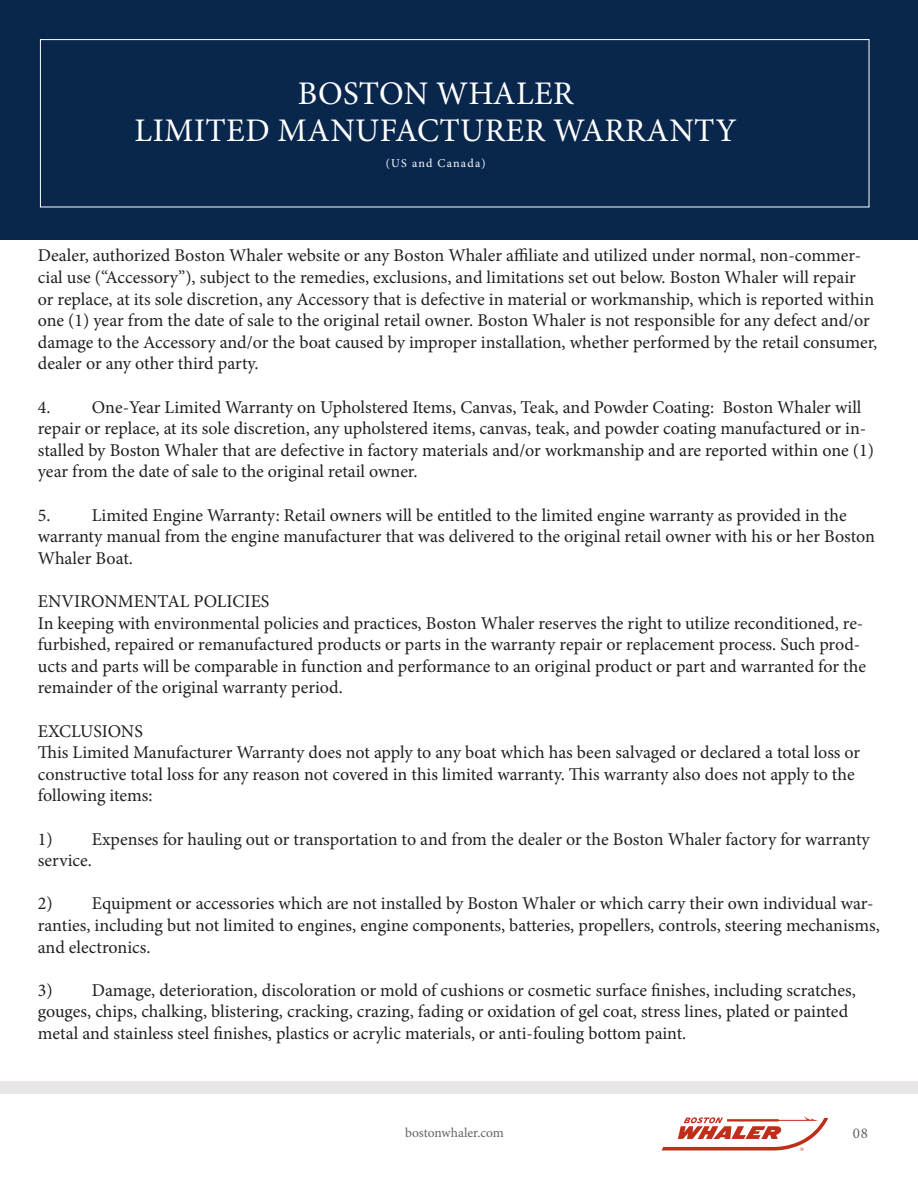
<style>
.page{position:relative;width:918px;height:1188px;background:#fff}
.page>*{position:absolute;margin:0;border:0;box-sizing:border-box;transform-origin:0 0}
.t1{font:33px/37.7px "Minion Pro";letter-spacing:.01em;color:#fff;text-align:center}
.t2{font:18px/21.6px "Minion Pro";color:#231f20}
.t3{font:15px "Minion Pro";color:#636366}
.t4{font:13.5px "Minion Pro";color:#636366}
.t5{font:12px "Minion Pro";letter-spacing:.1em;color:#fff}
</style>
<div class="page">
<div style="left:0;top:0;width:918px;height:240px;background:#09274c"></div>
<div style="left:40px;top:39px;width:829px;height:168px;border:1px solid #fff"></div>
<div style="left:0;top:1081px;width:918px;height:13px;background:#e8e6e6"></div>
<svg style="left:662px;top:1116px;width:166px;height:35px"></svg>
<h1 class="t1" style="left:135px;top:74px;width:604px">BOSTON WHALER<br>LIMITED MANUFACTURER WARRANTY</h1>
<p class="t5" style="left:386px;top:155px;width:101px">(US and Canada)</p>
<p class="t2" style="left:38px;top:245px;width:841px">Dealer, authorized Boston Whaler website or any Boston Whaler affiliate and utilized under normal, non-commer&shy;cial use (“Accessory”), subject to the remedies, exclusions, and limitations set out below. Boston Whaler will repair<br>or replace, at its sole discretion, any Accessory that is defective in material or workmanship, which is reported within one (1) year from the date of sale to the original retail owner. Boston Whaler is not responsible for any defect and/or damage to the Accessory and/or the boat caused by improper installation, whether performed by the retail consumer, dealer or any other third party.</p>
<p class="t2" style="left:38px;top:396px;width:838px">4. One-Year Limited Warranty on Upholstered Items, Canvas, Teak, and Powder Coating: Boston Whaler will repair or replace, at its sole discretion, any upholstered items, canvas, teak, and powder coating manufactured or in&shy;stalled by Boston Whaler that are defective in factory materials and/or workmanship and are reported within one (1) year from the date of sale to the original retail owner.</p>
<p class="t2" style="left:38px;top:504px;width:839px">5. Limited Engine Warranty: Retail owners will be entitled to the limited engine warranty as provided in the warranty manual from the engine manufacturer that was delivered to the original retail owner with his or her Boston<br>Whaler Boat.</p>
<p class="t2" style="left:38px;top:591px;width:233px">ENVIRONMENTAL POLICIES</p>
<p class="t2" style="left:38px;top:612px;width:830px">In keeping with environmental policies and practices, Boston Whaler reserves the right to utilize reconditioned, re&shy;furbished, repaired or remanufactured products or parts in the warranty repair or replacement process. Such prod&shy;ucts and parts will be comparable in function and performance to an original product or part and warranted for the remainder of the original warranty period.</p>
<p class="t2" style="left:38px;top:720px;width:107px">EXCLUSIONS</p>
<p class="t2" style="left:38px;top:742px;width:824px">This Limited Manufacturer Warranty does not apply to any boat which has been salvaged or declared a total loss or constructive total loss for any reason not covered in this limited warranty. This warranty also does not apply to the following items:</p>
<p class="t2" style="left:38px;top:828px;width:834px">1) Expenses for hauling out or transportation to and from the dealer or the Boston Whaler factory for warranty service.</p>
<p class="t2" style="left:38px;top:893px;width:843px">2) Equipment or accessories which are not installed by Boston Whaler or which carry their own individual war&shy;ranties, including but not limited to engines, engine components, batteries, propellers, controls, steering mechanisms, and electronics.</p>
<p class="t2" style="left:38px;top:979px;width:819px">3) Damage, deterioration, discoloration or mold of cushions or cosmetic surface finishes, including scratches, gouges, chips, chalking, blistering, cracking, crazing, fading or oxidation of gel coat, stress lines, plated or painted metal and stainless steel finishes, plastics or acrylic materials, or anti-fouling bottom paint.</p>
<p class="t4" style="left:405px;top:1124px;width:100px">bostonwhaler.com</p>
<p class="t3" style="left:853px;top:1123px;width:17px">08</p>
</div>
